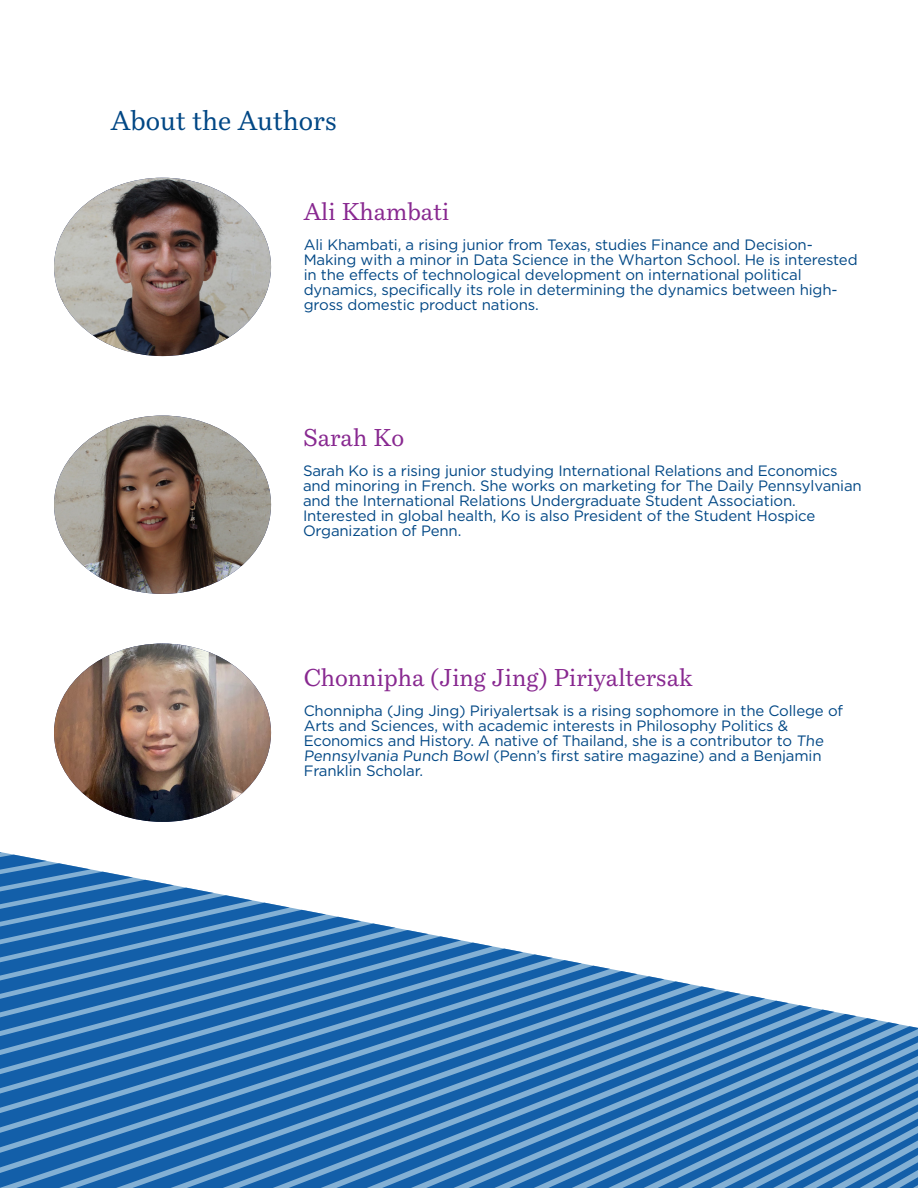
<style>
.page{position:relative;width:918px;height:1188px;background:#fff}
.page>*{position:absolute;margin:0;border:0;box-sizing:border-box;transform-origin:0 0}
.H2_-_Text_Subheading{font:27px "Bressay Trial";color:#004785}
.H3_-_Text_Subheading{font:24px "Bressay";color:#882890}
.P_-_Paragraph_Text{font:15px/15px "Gotham";letter-spacing:-.01em;color:#004785}
</style>
<div class="page">
<svg style="left:0;top:984px;width:130px;height:204px;fill:#135fa9"></svg>
<svg style="left:130px;top:904px;width:788px;height:284px"></svg>
<img style="left:54px;top:178px;width:217px;height:178px">
<img style="left:54px;top:416px;width:217px;height:178px">
<svg style="left:0;top:852px;width:271px;height:132px"></svg>
<img style="left:54px;top:644px;width:217px;height:178px">
<h2 class="H2_-_Text_Subheading" style="left:111px;top:104px;width:227px">About the Authors</h2>
<h3 class="H3_-_Text_Subheading" style="left:304px;top:197px;width:147px">Ali Khambati</h3>
<p class="P_-_Paragraph_Text" style="left:304px;top:237px;width:555px">Ali Khambati, a rising junior from Texas, studies Finance and Decision-Making with a minor in Data Science in the Wharton School. He is interested in the effects of technological development on international political dynamics, specifically its role in determining the dynamics between high&shy;gross domestic product nations.</p>
<h3 class="H3_-_Text_Subheading" style="left:303px;top:423px;width:103px">Sarah Ko</h3>
<p class="P_-_Paragraph_Text" style="left:303px;top:463px;width:560px">Sarah Ko is a rising junior studying International Relations and Economics and minoring in French. She works on marketing for The Daily Pennsylvanian and the International Relations Undergraduate Student Association.<br>Interested in global health, Ko is also President of the Student Hospice Organization of Penn.</p>
<h3 class="H3_-_Text_Subheading" style="left:304px;top:663px;width:390px">Chonnipha (Jing Jing) Piriyaltersak</h3>
<p class="P_-_Paragraph_Text" style="left:304px;top:703px;width:541px">Chonnipha (Jing Jing) Piriyalertsak is a rising sophomore in the College of Arts and Sciences, with academic interests in Philosophy Politics &amp; Economics and History. A native of Thailand, she is a contributor to The Pennsylvania Punch Bowl (Penn’s first satire magazine) and a Benjamin Franklin Scholar.</p>
</div>
